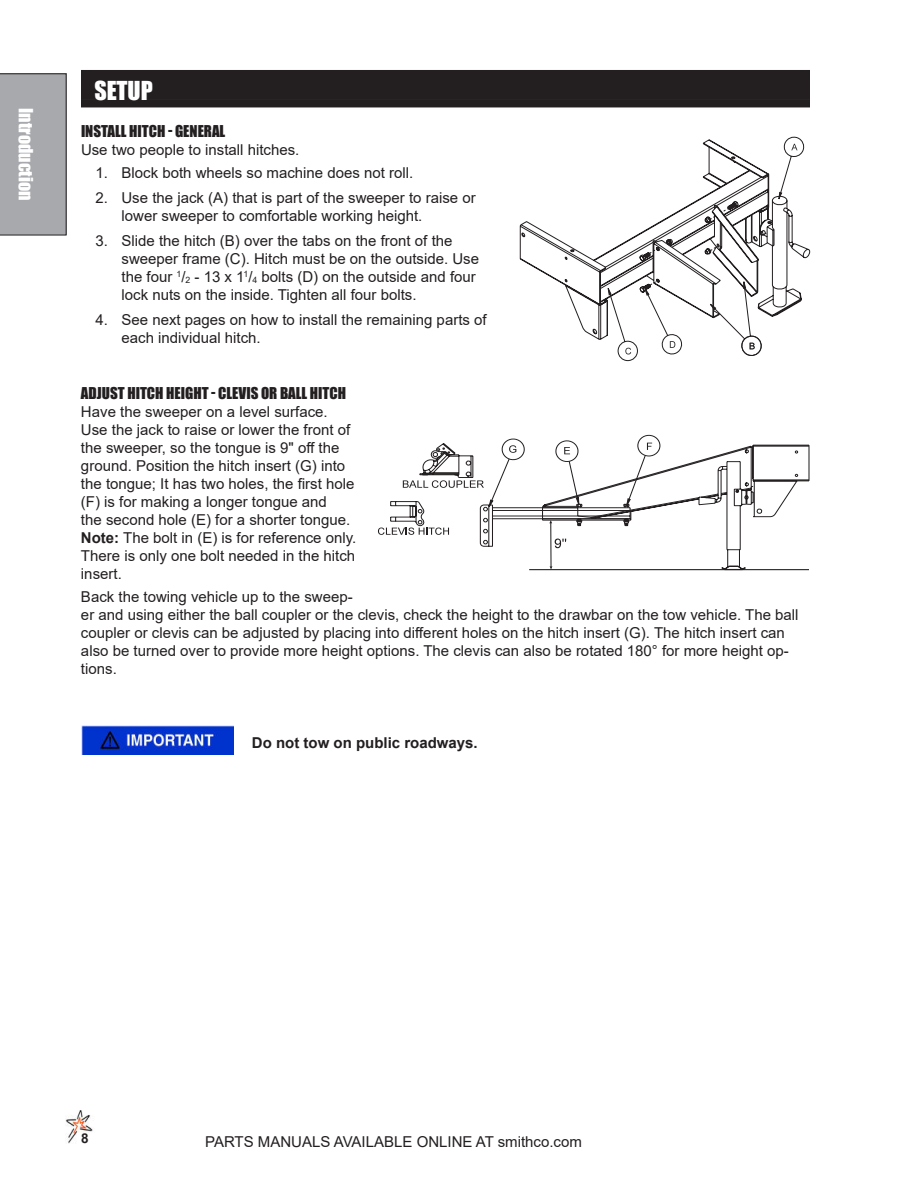
<style>
.page{position:relative;width:918px;height:1188px;background:#fff}
.page>*{position:absolute;margin:0;border:0;box-sizing:border-box;transform-origin:0 0}
.t1{font:24px "Impact";color:#fff}
.t2{font:18px "Impact";color:#fff}
.t3{font:15px/18px "Arial";color:#231f20}
.t4{font:15px "Impact";color:#231f20}
.t5{font:700 15px "Arial";color:#231f20}
.t6{font:700 13.5px "Arial";color:#231f20}
.s1{font-size:8.7px}
.s2{font-weight:700}
</style>
<div class="page">
<img style="left:65px;top:1110px;width:28px;height:34px">
<div style="left:0;top:73px;width:67px;height:162px;background:#a8a9ad"></div>
<div style="left:81px;top:70px;width:729px;height:30px;background:#231f20"></div>
<div style="left:81px;top:100px;width:729px;height:7px;background:#231f20"></div>
<div style="left:638px;top:435px;width:22px;height:21px;border:1px solid #231f20;border-radius:50%"></div>
<svg style="left:378px;top:438px;width:431px;height:132px"></svg>
<svg style="left:520px;top:221px;width:88px;height:119px"></svg>
<svg style="left:608px;top:137px;width:202px;height:224px"></svg>
<img style="left:81px;top:726px;width:153px;height:29px">
<p class="t2" style="left:36px;top:108px;width:94px;rotate:90deg">Introduction</p>
<h1 class="t1" style="left:94px;top:81px;width:60px">SETUP</h1>
<p class="t4" style="left:81px;top:119px;width:146px">INSTALL HITCH - GENERAL</p>
<p class="t3" style="left:81px;top:142px;width:220px">Use two people to install hitches.</p>
<p class="t3" style="left:95px;top:165px;width:319px">1. Block both wheels so machine does not roll.</p>
<p class="t3" style="left:122px;top:190px;width:356px;text-indent:-26px">2. Use the jack (A) that is part of the sweeper to raise or lower sweeper to comfortable working height.</p>
<p class="t3" style="left:121px;top:233px;width:359px;text-indent:-26px">3. Slide the hitch (B) over the tabs on the front of the sweeper frame (C). Hitch must be on the outside. Use the four <sup>1</sup>/<span class="s1">2</span> - 13 x 1<sup>1</sup>/<span class="s1">4</span> bolts (D) on the outside and four lock nuts on the inside. Tighten all four bolts.</p>
<p class="t3" style="left:121px;top:313px;width:367px;text-indent:-26px">4. See next pages on how to install the remaining parts of each individual hitch.</p>
<p class="t4" style="left:81px;top:381px;width:267px">ADJUST HITCH HEIGHT - CLEVIS OR BALL HITCH</p>
<p class="t3" style="left:81px;top:404px;width:277px">Have the sweeper on a level surface.<br>Use the jack to raise or lower the front of the sweeper, so the tongue is 9" off the ground. Position the hitch insert (G) into the tongue; It has two holes, the first hole (F) is for making a longer tongue and<br>the second hole (E) for a shorter tongue.<br><span class="s2">Note:</span> The bolt in (E) is for reference only.<br>There is only one bolt needed in the hitch insert.</p>
<p class="t3" style="left:81px;top:589px;width:719px">Back the towing vehicle up to the sweep-<br>er and using either the ball coupler or the clevis, check the height to the drawbar on the tow vehicle. The ball coupler or clevis can be adjusted by placing into different holes on the hitch insert (G). The hitch insert can also be turned over to provide more height options. The clevis can also be rotated 180° for more height op&shy;tions.</p>
<p class="t5" style="left:252px;top:737px;width:227px">Do not tow on public roadways.</p>
<p class="t6" style="left:81px;top:1133px;width:9px">8</p>
<p class="t3" style="left:205px;top:1132px;width:378px">PARTS MANUALS AVAILABLE ONLINE AT smithco.com</p>
</div>
